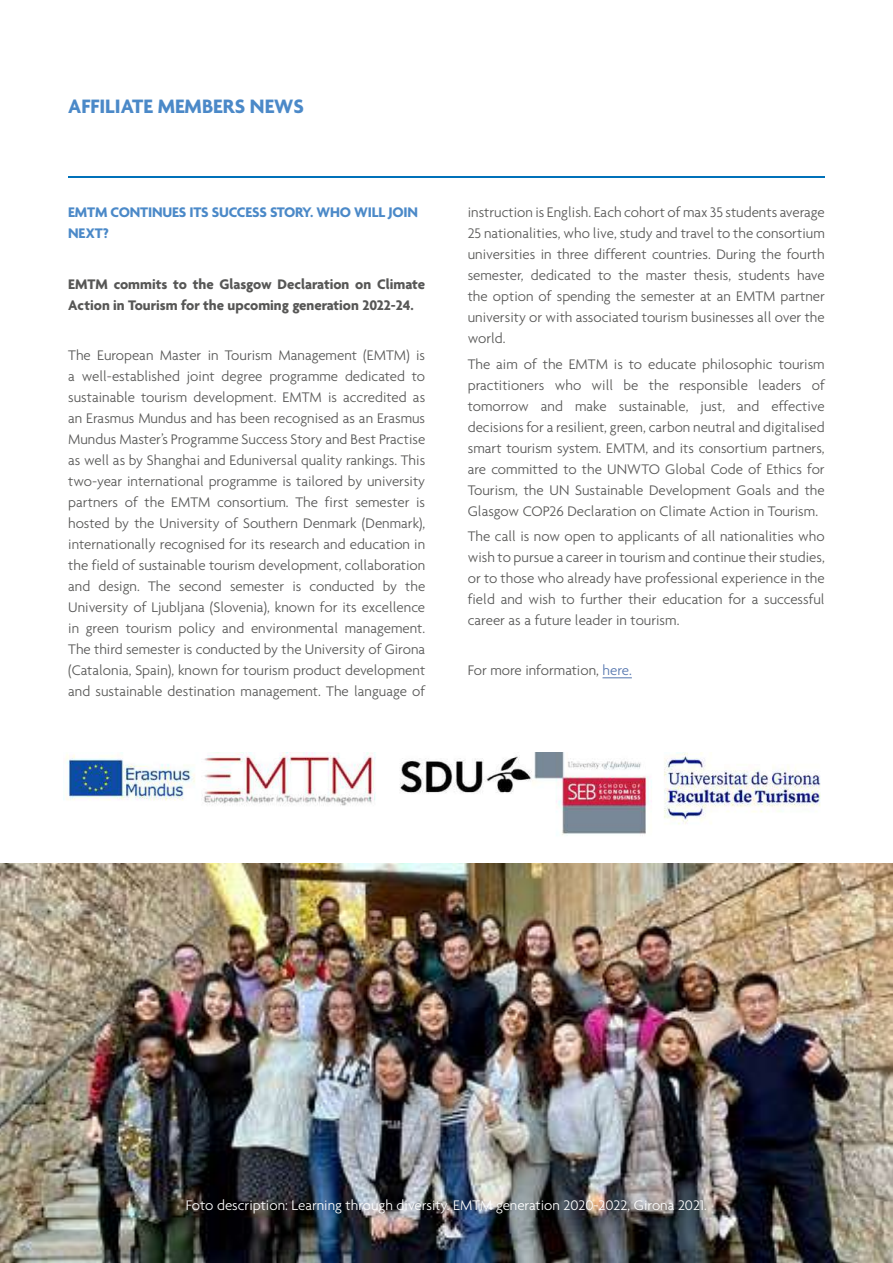
<style>
.page{position:relative;width:893px;height:1263px;background:#fff}
.page>*{position:absolute;margin:0;border:0;box-sizing:border-box;transform-origin:0 0}
.t1{font:700 21px "Agenda";color:#4b89c8}
.t2{font:300 15px/21px "Agenda";color:#575756;text-align:justify}
.t3{font:700 15px/21px "Agenda";color:#575756}
.t4{font:300 15px "Agenda";color:#fff}
.t5{font:700 15px/21px "Agenda";letter-spacing:-.01em;color:#4b89c8}
.s1{color:#5576af}
</style>
<div class="page">
<hr style="left:68px;top:176px;width:757px;height:2px;background:#0071b9">
<hr style="left:602px;top:677px;width:30px;height:1px;background:#5576af">
<img style="left:64px;top:753px;width:757px;height:83px">
<img style="left:0;top:864px;width:893px;height:399px">
<h1 class="t1" style="left:68px;top:95px;width:237px">AFFILIATE MEMBERS NEWS</h1>
<p class="t5" style="left:68px;top:203px;width:351px">EMTM CONTINUES ITS SUCCESS STORY. WHO WILL JOIN<br>NEXT?</p>
<p class="t3" style="left:68px;top:274px;width:358px">EMTM commits to the Glasgow Declaration on Climate<br>Action in Tourism for the upcoming generation 2022-24.</p>
<p class="t2" style="left:68px;top:345px;width:359px">The European Master in Tourism Management (EMTM) is a well-established joint degree programme dedicated to sustainable tourism development. EMTM is accredited as an Erasmus Mundus and has been recognised as an Erasmus Mundus Master’s Programme Success Story and Best Practise as well as by Shanghai and Eduniversal quality rankings. This two-year international programme is tailored by university partners of the EMTM consortium. The first semester is hosted by the University of Southern Denmark (Denmark), internationally recognised for its research and education in the field of sustainable tourism development, collaboration and design. The second semester is conducted by the University of Ljubljana (Slovenia), known for its excellence in green tourism policy and environmental management.<br>The third semester is conducted by the University of Girona (Catalonia, Spain), known for tourism product development and sustainable destination management. The language of</p>
<p class="t2" style="left:468px;top:202px;width:359px">instruction is English. Each cohort of max 35 students average 25 nationalities, who live, study and travel to the consortium universities in three different countries. During the fourth semester, dedicated to the master thesis, students have the option of spending the semester at an EMTM partner university or with associated tourism businesses all over the world.</p>
<p class="t2" style="left:468px;top:353px;width:359px">The aim of the EMTM is to educate philosophic tourism practitioners who will be the responsible leaders of tomorrow and make sustainable, just, and effective decisions for a resilient, green, carbon neutral and digitalised smart tourism system. EMTM, and its consortium partners, are committed to the UNWTO Global Code of Ethics for Tourism, the UN Sustainable Development Goals and the Glasgow COP26 Declaration on Climate Action in Tourism.</p>
<p class="t2" style="left:468px;top:525px;width:359px">The call is now open to applicants of all nationalities who wish to pursue a career in tourism and continue their studies, or to those who already have professional experience in the field and wish to further their education for a successful career as a future leader in tourism.</p>
<p class="t2" style="left:468px;top:660px;width:166px">For more information, <span class="s1">here.</span></p>
<p class="t4" style="left:186px;top:1196px;width:523px">Foto description: Learning through diversity. EMTM generation 2020-2022, Girona 2021.</p>
</div>
